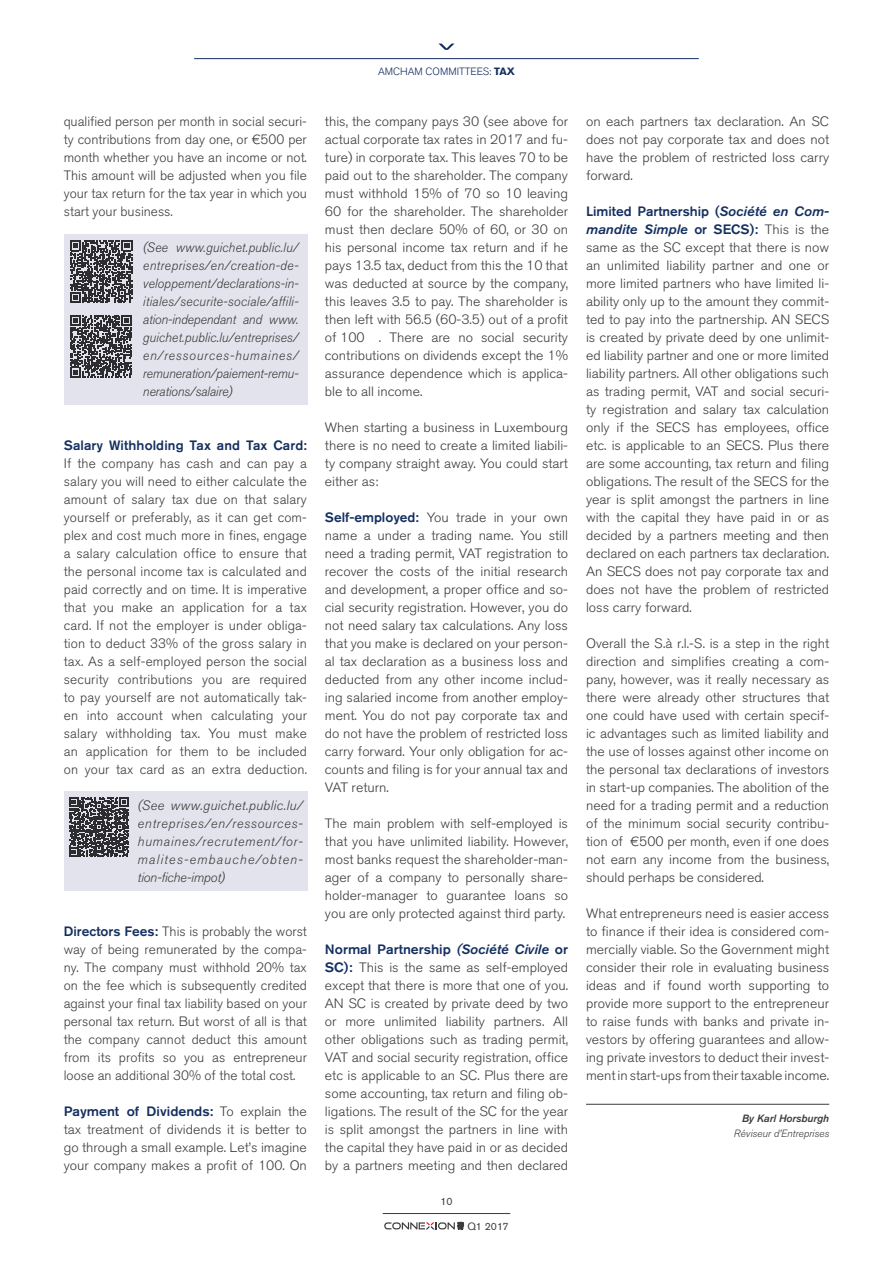
<style>
.page{position:relative;width:893px;height:1263px;background:#fff}
.page>*{position:absolute;margin:0;border:0;box-sizing:border-box;transform-origin:0 0}
.t1{font:300 13.5px/18px "Akzidenz Grotesk BQ";color:#3c3c3b;text-align:justify;scale:1.04 1}
.t2{font:300 13.5px/18px "Akzidenz Grotesk BQ";color:#3c3c3b;text-align:justify}
.t3{font:italic 300 13.5px/18px "Akzidenz Grotesk BQ";letter-spacing:-.01em;color:#3c3c3b;text-align:justify;scale:.95 1}
.t4{font:italic 300 13.5px/18px "Akzidenz Grotesk BQ";letter-spacing:-.01em;color:#3c3c3b;text-align:justify}
.t5{font:500 13.5px "Akzidenz Grotesk BQ";letter-spacing:.01em;color:#142f60}
.t6{font:italic 13.5px "Akzidenz Grotesk BQ Med";color:#142f60;scale:1.04 1}
.t7{font:italic 300 10.5px "Akzidenz Grotesk BQ";color:#3c3c3b}
.t8{font:300 10.5px "Akzidenz Grotesk BQ";color:#142f60}
.t9{font:italic 10.5px "Akzidenz Grotesk BQ Med";color:#3c3c3b}
.t10{font:10.5px "Akzidenz Grotesk BQ";color:#3c3c3b}
.s1{font-weight:500;color:#142f60}
.s2{font-weight:700}
.s3{font-family:"Akzidenz Grotesk BQ Med";font-weight:400;font-style:italic;color:#142f60}
.s4{font-family:"Akzidenz Grotesk BQ Med";font-weight:400;font-style:italic}
.s5{font-family:"Akzidenz Grotesk BQ";font-weight:500;font-style:normal}
.s6{font-family:"Akzidenz Grotesk BQ";font-weight:300;font-style:normal;color:#3c3c3b}
</style>
<div class="page">
<svg style="left:439px;top:44px;width:15px;height:6px"></svg>
<hr style="left:194px;top:58px;width:505px;height:1px;background:#142f60">
<svg style="left:384px;top:1222px;width:80px;height:8px"></svg>
<hr style="left:383px;top:1213px;width:127px;height:1px;background:#3c3c3b">
<div style="left:64px;top:791px;width:244px;height:100px;background:#e2e3ed"></div>
<div style="left:64px;top:234px;width:244px;height:171px;background:#e2e3ed"></div>
<hr style="left:586px;top:1104px;width:243px;height:1px;background:#3c3c3b">
<svg style="left:70px;top:241px;width:62px;height:62px"></svg>
<svg style="left:70px;top:315px;width:62px;height:62px"></svg>
<svg style="left:69px;top:797px;width:60px;height:60px"></svg>
<p class="t2" style="left:64px;top:113px;width:245px">qualified person per month in social securi&shy;ty contributions from day one, or €500 per month whether you have an income or not.<br>This amount will be adjusted when you file your tax return for the tax year in which you start your business.</p>
<p class="t3" style="left:143px;top:239px;width:165px">(See www.guichet.public.lu/ entreprises/en/creation-de&shy;veloppement/declarations-in&shy;itiales/securite-sociale/affili&shy;ation-independant and www. guichet.public.lu/entreprises/ en/ressources-humaines/ remuneration/paiement-remu&shy;nerations/salaire)</p>
<p class="t5" style="left:64px;top:437px;width:245px">Salary Withholding Tax and Tax Card:</p>
<p class="t2" style="left:64px;top:455px;width:245px">If the company has cash and can pay a salary you will need to either calculate the amount of salary tax due on that salary yourself or preferably, as it can get com&shy;plex and cost much more in fines, engage a salary calculation office to ensure that the personal income tax is calculated and paid correctly and on time. It is imperative that you make an application for a tax card. If not the employer is under obliga&shy;tion to deduct 33% of the gross salary in tax. As a self-employed person the social security contributions you are required to pay yourself are not automatically tak&shy;en into account when calculating your salary withholding tax. You must make an application for them to be included on your tax card as an extra deduction.</p>
<p class="t4" style="left:138px;top:797px;width:167px">(See www.guichet.public.lu/ entreprises/en/ressources&shy;humaines/recrutement/for&shy;malites-embauche/obten&shy;tion-fiche-impot)</p>
<p class="t2" style="left:64px;top:923px;width:245px"><span class="s1">Directors Fees:</span> This is probably the worst way of being remunerated by the compa&shy;ny. The company must withhold 20% tax on the fee which is subsequently credited against your final tax liability based on your personal tax return. But worst of all is that the company cannot deduct this amount from its profits so you as entrepreneur loose an additional 30% of the total cost.</p>
<p class="t1" style="left:64px;top:1103px;width:235px"><span class="s1">Payment of Dividends:</span> To explain the tax treatment of dividends it is better to go through a small example. Let’s imagine your company makes a profit of 100. On</p>
<p class="t8" style="left:378px;top:66px;width:138px">AMCHAM COMMITTEES: <span class="s2">TAX</span></p>
<p class="t1" style="left:325px;top:113px;width:235px">this, the company pays 30 (see above for actual corporate tax rates in 2017 and fu&shy;ture) in corporate tax. This leaves 70 to be paid out to the shareholder. The company must withhold 15% of 70 so 10 leaving 60 for the shareholder. The shareholder must then declare 50% of 60, or 30 on his personal income tax return and if he pays 13.5 tax, deduct from this the 10 that was deducted at source by the company, this leaves 3.5 to pay. The shareholder is then left with 56.5 (60-3.5) out of a profit of 100 . There are no social security contributions on dividends except the 1% assurance dependence which is applica&shy;ble to all income.</p>
<p class="t1" style="left:325px;top:419px;width:235px">When starting a business in Luxembourg there is no need to create a limited liabili&shy;ty company straight away. You could start either as:</p>
<p class="t1" style="left:325px;top:509px;width:235px"><span class="s1">Self-employed:</span> You trade in your own name a under a trading name. You still need a trading permit, VAT registration to recover the costs of the initial research and development, a proper office and so&shy;cial security registration. However, you do not need salary tax calculations. Any loss that you make is declared on your person&shy;al tax declaration as a business loss and deducted from any other income includ&shy;ing salaried income from another employ&shy;ment. You do not pay corporate tax and do not have the problem of restricted loss carry forward. Your only obligation for ac&shy;counts and filing is for your annual tax and VAT return.</p>
<p class="t1" style="left:325px;top:815px;width:235px">The main problem with self-employed is that you have unlimited liability. However, most banks request the shareholder-man&shy;ager of a company to personally share&shy;holder-manager to guarantee loans so you are only protected against third party.</p>
<p class="t1" style="left:325px;top:941px;width:235px"><span class="s1">Normal Partnership</span> <span class="s3">(Société Civile</span> <span class="s1">or SC):</span> This is the same as self-employed except that there is more that one of you.<br>AN SC is created by private deed by two or more unlimited liability partners. All other obligations such as trading permit, VAT and social security registration, office etc is applicable to an SC. Plus there are some accounting, tax return and filing ob&shy;ligations. The result of the SC for the year is split amongst the partners in line with the capital they have paid in or as decided by a partners meeting and then declared</p>
<p class="t10" style="left:440px;top:1195px;width:14px">10</p>
<p class="t10" style="left:467px;top:1220px;width:43px">Q1 2017</p>
<p class="t1" style="left:586px;top:113px;width:235px">on each partners tax declaration. An SC does not pay corporate tax and does not have the problem of restricted loss carry forward.</p>
<p class="t5" style="left:586px;top:203px;width:245px">Limited Partnership (<span class="s4">Société en Com-</span></p>
<p class="t6" style="left:586px;top:222px;width:235px">mandite Simple <span class="s5">or SECS):</span> <span class="s6">This is the</span></p>
<p class="t1" style="left:586px;top:239px;width:235px">same as the SC except that there is now an unlimited liability partner and one or more limited partners who have limited li&shy;ability only up to the amount they commit&shy;ted to pay into the partnership. AN SECS is created by private deed by one unlimit&shy;ed liability partner and one or more limited liability partners. All other obligations such as trading permit, VAT and social securi&shy;ty registration and salary tax calculation only if the SECS has employees, office etc. is applicable to an SECS. Plus there are some accounting, tax return and filing obligations. The result of the SECS for the year is split amongst the partners in line with the capital they have paid in or as decided by a partners meeting and then declared on each partners tax declaration.<br>An SECS does not pay corporate tax and does not have the problem of restricted loss carry forward.</p>
<p class="t1" style="left:586px;top:635px;width:235px">Overall the S.à r.l.-S. is a step in the right direction and simplifies creating a com&shy;pany, however, was it really necessary as there were already other structures that one could have used with certain specif&shy;ic advantages such as limited liability and the use of losses against other income on the personal tax declarations of investors in start-up companies. The abolition of the need for a trading permit and a reduction of the minimum social security contribu&shy;tion of €500 per month, even if one does not earn any income from the business, should perhaps be considered.</p>
<p class="t1" style="left:586px;top:905px;width:235px">What entrepreneurs need is easier access to finance if their idea is considered com&shy;mercially viable. So the Government might consider their role in evaluating business ideas and if found worth supporting to provide more support to the entrepreneur to raise funds with banks and private in&shy;vestors by offering guarantees and allow&shy;ing private investors to deduct their invest&shy;ment in start-ups from their taxable income.</p>
<p class="t9" style="left:742px;top:1112px;width:88px">By Karl Horsburgh</p>
<p class="t7" style="left:734px;top:1127px;width:97px">Réviseur d’Entreprises</p>
</div>
